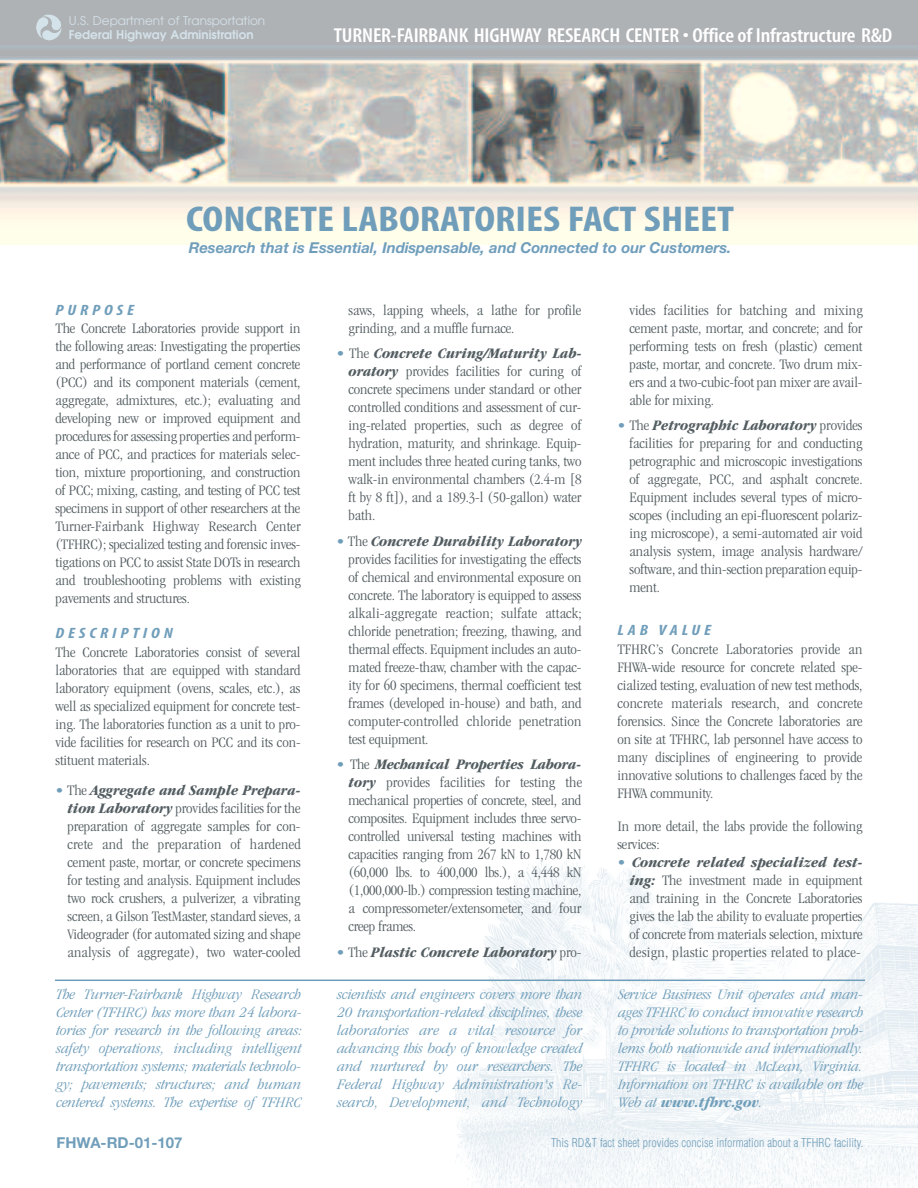
<style>
.page{position:relative;width:918px;height:1188px;background:#fff}
.page>*{position:absolute;margin:0;border:0;box-sizing:border-box;transform-origin:0 0}
.t1{font:700 condensed 36px "Myriad";color:#709eba;scale:1.2 1}
.t2{font:600 condensed 20.25px "Myriad";letter-spacing:-.01em;color:#fff;scale:1.1 1}
.t3{font:300 condensed 15px/18px "Garamond";letter-spacing:-.005em;color:#535d61;text-align:justify;scale:1.1 1}
.t4{font:italic 300 condensed 15px/18px "Garamond";letter-spacing:-.01em;color:#709eba;text-align:justify;scale:1.15 1}
.t5{font:italic 700 15px "Helvetica Neue";letter-spacing:-.005em;color:#709eba}
.t6{font:italic 700 condensed 15px "Garamond";letter-spacing:-.005em;color:#535d61;scale:1.1 1}
.t7{font:italic 700 condensed 15px "Myriad";letter-spacing:.215em;color:#709eba;scale:1.2 1}
.t8{font:700 15px "Helvetica Neue";color:#709eba}
.t9{font:300 condensed 12px "Helvetica";color:#709eba}
.t10{font:12px "Avant Garde";color:#d4e2ea}
.t11{font:600 12px "Avant Garde";color:#d4e2ea}
.s1{color:#709eba}
.s2{font-weight:700;font-style:italic}
.s3{font-weight:300;font-style:normal;color:#709eba}
.s4{font-weight:300;font-style:normal}
.s5{font-weight:700}
</style>
<div class="page">
<img style="left:0;top:0;width:918px;height:244px">
<img style="left:455px;top:860px;width:463px;height:328px">
<img style="left:31px;top:12px;width:32px;height:33px">
<hr style="left:55px;top:980px;width:810px;height:1px;background:#709eba">
<p class="t10" style="left:69px;top:16px;width:198px">U.S. Department of Transportation</p>
<p class="t11" style="left:69px;top:31px;width:186px">Federal Highway Administration</p>
<h2 class="t2" style="left:334px;top:28px;width:509px">TURNER-FAIRBANK HIGHWAY RESEARCH CENTER • Office of Infrastructure R&amp;D</h2>
<h1 class="t1" style="left:186px;top:205px;width:458px">CONCRETE LABORATORIES FACT SHEET</h1>
<p class="t5" style="left:189px;top:242px;width:544px">Research that is Essential, Indispensable, and Connected to our Customers.</p>
<p class="t7" style="left:56px;top:304px;width:67px">PURPOSE</p>
<p class="t3" style="left:56px;top:320px;width:225px">The Concrete Laboratories provide support in the following areas: Investigating the properties and performance of portland cement concrete (PCC) and its component materials (cement, aggregate, admixtures, etc.); evaluating and developing new or improved equipment and procedures for assessing properties and perform&shy;ance of PCC, and practices for materials selec&shy;tion, mixture proportioning, and construction of PCC; mixing, casting, and testing of PCC test specimens in support of other researchers at the Turner-Fairbank Highway Research Center (TFHRC); specialized testing and forensic inves&shy;tigations on PCC to assist State DOTs in research and troubleshooting problems with existing pavements and structures.</p>
<p class="t7" style="left:56px;top:628px;width:99px">DESCRIPTION</p>
<p class="t3" style="left:56px;top:644px;width:224px">The Concrete Laboratories consist of several laboratories that are equipped with standard laboratory equipment (ovens, scales, etc.), as well as specialized equipment for concrete test&shy;ing. The laboratories function as a unit to pro&shy;vide facilities for research on PCC and its con&shy;stituent materials.</p>
<p class="t3" style="left:68px;top:782px;width:214px;text-indent:-12px"><span class="s1">•</span> The <span class="s2">Aggregate and Sample Prepara&shy;tion Laboratory</span> provides facilities for the preparation of aggregate samples for con&shy;crete and the preparation of hardened cement paste, mortar, or concrete specimens for testing and analysis. Equipment includes two rock crushers, a pulverizer, a vibrating screen, a Gilson TestMaster, standard sieves, a Videograder (for automated sizing and shape analysis of aggregate), two water-cooled</p>
<p class="t3" style="left:349px;top:302px;width:213px">saws, lapping wheels, a lathe for profile grinding, and a muffle furnace.</p>
<p class="t3" style="left:349px;top:346px;width:214px;text-indent:-12px"><span class="s1">•</span> The <span class="s2">Concrete Curing/Maturity Lab&shy;oratory</span> provides facilities for curing of concrete specimens under standard or other controlled conditions and assessment of cur&shy;ing-related properties, such as degree of hydration, maturity, and shrinkage. Equip&shy;ment includes three heated curing tanks, two walk-in environmental chambers (2.4-m [8 ft by 8 ft]), and a 189.3-l (50-gallon) water bath.</p>
<p class="t3" style="left:349px;top:533px;width:214px;text-indent:-12px"><span class="s1">•</span> The <span class="s2">Concrete Durability Laboratory </span>provides facilities for investigating the effects of chemical and environmental exposure on concrete. The laboratory is equipped to assess alkali-aggregate reaction; sulfate attack; chloride penetration; freezing, thawing, and thermal effects. Equipment includes an auto&shy;mated freeze-thaw, chamber with the capac&shy;ity for 60 specimens, thermal coefficient test frames (developed in-house) and bath, and computer-controlled chloride penetration test equipment.</p>
<p class="t3" style="left:349px;top:757px;width:214px;text-indent:-12px"><span class="s1">•</span> The <span class="s2">Mechanical Properties Labora&shy;tory</span> provides facilities for testing the mechanical properties of concrete, steel, and composites. Equipment includes three servo&shy;controlled universal testing machines with capacities ranging from 267 kN to 1,780 kN (60,000 lbs. to 400,000 lbs.), a 4,448 kN (1,000,000-lb.) compression testing machine, a compressometer/extensometer, and four creep frames.</p>
<p class="t6" style="left:337px;top:946px;width:224px"><span class="s3">•</span> <span class="s4">The</span> Plastic Concrete Laboratory <span class="s4">pro-</span></p>
<p class="t3" style="left:630px;top:302px;width:214px">vides facilities for batching and mixing cement paste, mortar, and concrete; and for performing tests on fresh (plastic) cement paste, mortar, and concrete. Two drum mix&shy;ers and a two-cubic-foot pan mixer are avail&shy;able for mixing.</p>
<p class="t3" style="left:630px;top:418px;width:213px;text-indent:-12px"><span class="s1">•</span> The <span class="s2">Petrographic Laboratory</span> provides facilities for preparing for and conducting petrographic and microscopic investigations of aggregate, PCC, and asphalt concrete.<br>Equipment includes several types of micro&shy;scopes (including an epi-fluorescent polariz&shy;ing microscope), a semi-automated air void analysis system, image analysis hardware/ software, and thin-section preparation equip&shy;ment.</p>
<p class="t7" style="left:617px;top:625px;width:80px">LAB VALUE</p>
<p class="t3" style="left:617px;top:641px;width:225px">TFHRC’s Concrete Laboratories provide an FHWA-wide resource for concrete related spe&shy;cialized testing, evaluation of new test methods, concrete materials research, and concrete forensics. Since the Concrete laboratories are on site at TFHRC, lab personnel have access to many disciplines of engineering to provide innovative solutions to challenges faced by the FHWA community.</p>
<p class="t3" style="left:617px;top:818px;width:224px">In more detail, the labs provide the following services:</p>
<p class="t3" style="left:629px;top:854px;width:214px;text-indent:-12px"><span class="s1">•</span> <span class="s2">Concrete related specialized test&shy;ing:</span> The investment made in equipment and training in the Concrete Laboratories gives the lab the ability to evaluate properties of concrete from materials selection, mixture design, plastic properties related to place-</p>
<p class="t4" style="left:56px;top:986px;width:215px">The Turner-Fairbank Highway Research Center (TFHRC) has more than 24 labora&shy;tories for research in the following areas: safety operations, including intelligent transportation systems; materials technolo&shy;gy; pavements; structures; and human centered systems. The expertise of TFHRC</p>
<p class="t4" style="left:337px;top:986px;width:215px">scientists and engineers covers more than 20 transportation-related disciplines, these laboratories are a vital resource for advancing this body of knowledge created and nurtured by our researchers. The Federal Highway Administration's Re&shy;search, Development, and Technology</p>
<p class="t4" style="left:618px;top:986px;width:215px">Service Business Unit operates and man&shy;ages TFHRC to conduct innovative research to provide solutions to transportation prob&shy;lems both nationwide and internationally.<br>TFHRC is located in McLean, Virginia.<br>Information on TFHRC is available on the Web at <span class="s5">www.tfhrc.gov</span>.</p>
<p class="t8" style="left:56px;top:1138px;width:128px">FHWA-RD-01-107</p>
<p class="t9" style="left:551px;top:1138px;width:314px">This RD&amp;T fact sheet provides concise information about a TFHRC facility.</p>
</div>
